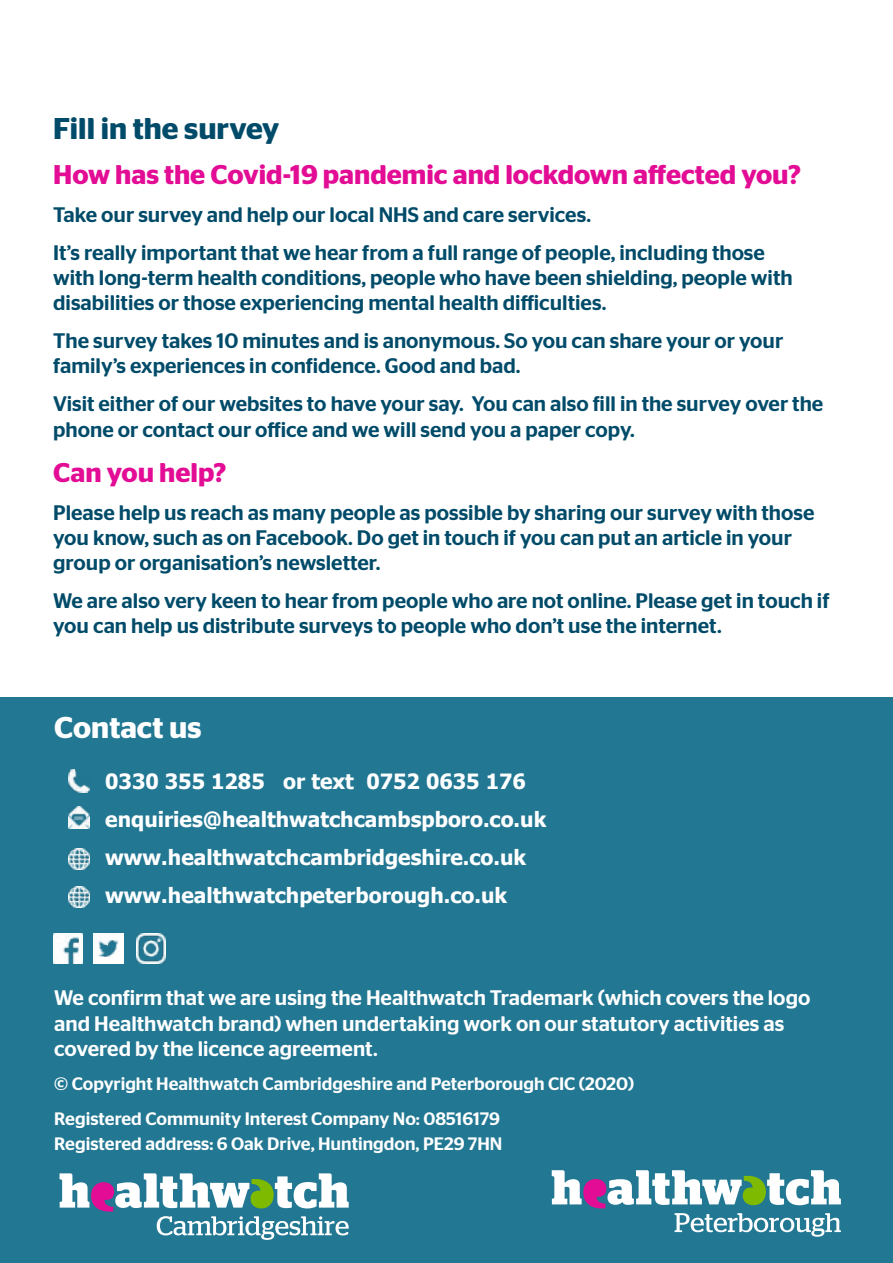
<style>
.page{position:relative;width:893px;height:1263px;background:#fff}
.page>*{position:absolute;margin:0;border:0;box-sizing:border-box;transform-origin:0 0}
.t1{font:600 30px "Stag Sans";color:#004b69}
.t2{font:600 30px "Stag Sans";color:#fff}
.t3{font:600 27px "Stag Sans";color:#e30c95}
.t4{font:500 21px/25.2px "Stag Sans";color:#004b69}
.t5{font:500 21px/25.2px "Stag Sans";color:#fff}
.t6{font:700 21px/38px "Tahoma";color:#fff}
.t7{font:500 18px/34.3px "Stag Sans";color:#fff}
</style>
<div class="page">
<div style="left:0;top:697px;width:893px;height:566px;background:#227793"></div>
<svg style="left:60px;top:1173px;width:289px;height:67px"></svg>
<svg style="left:552px;top:1170px;width:289px;height:67px"></svg>
<img style="left:94px;top:933px;width:29px;height:30px">
<img style="left:53px;top:933px;width:30px;height:30px">
<img style="left:136px;top:933px;width:30px;height:30px">
<img style="left:68px;top:806px;width:21px;height:23px">
<img style="left:68px;top:848px;width:21px;height:22px">
<img style="left:68px;top:887px;width:21px;height:21px">
<img style="left:68px;top:769px;width:21px;height:23px">
<h1 class="t1" style="left:53px;top:111px;width:228px">Fill in the survey</h1>
<p class="t3" style="left:53px;top:159px;width:749px">How has the Covid-19 pandemic and lockdown affected you?</p>
<p class="t4" style="left:53px;top:196px;width:713px;line-height:38px">Take our survey and help our local NHS and care services.<br>It’s really important that we hear from a full range of people, including those</p>
<p class="t4" style="left:53px;top:265px;width:741px">with long-term health conditions, people who have been shielding, people with disabilities or those experiencing mental health difficulties.</p>
<p class="t4" style="left:53px;top:328px;width:732px">The survey takes 10 minutes and is anonymous. So you can share your or your family’s experiences in confidence. Good and bad.</p>
<p class="t4" style="left:53px;top:391px;width:772px">Visit either of our websites to have your say. You can also fill in the survey over the phone or contact our office and we will send you a paper copy.</p>
<p class="t3" style="left:53px;top:457px;width:175px">Can you help?</p>
<p class="t4" style="left:53px;top:500px;width:763px">Please help us reach as many people as possible by sharing our survey with those you know, such as on Facebook. Do get in touch if you can put an article in your group or organisation’s newsletter.</p>
<p class="t4" style="left:53px;top:588px;width:778px">We are also very keen to hear from people who are not online. Please get in touch if you can help us distribute surveys to people who don’t use the internet.</p>
<h1 class="t2" style="left:54px;top:711px;width:149px">Contact us</h1>
<p class="t6" style="left:105px;top:763px;width:443px">0330 355 1285 or text 0752 0635 176 enquiries@healthwatchcambspboro.co.uk www.healthwatchcambridgeshire.co.uk www.healthwatchpeterborough.co.uk</p>
<p class="t5" style="left:54px;top:985px;width:758px">We confirm that we are using the Healthwatch Trademark (which covers the logo and Healthwatch brand) when undertaking work on our statutory activities as covered by the licence agreement.</p>
<p class="t7" style="left:54px;top:1067px;width:581px">© Copyright Healthwatch Cambridgeshire and Peterborough CIC (2020)<br>Registered Community Interest Company No: 08516179</p>
<p class="t7" style="left:54px;top:1126px;width:450px">Registered address: 6 Oak Drive, Huntingdon, PE29 7HN</p>
</div>
